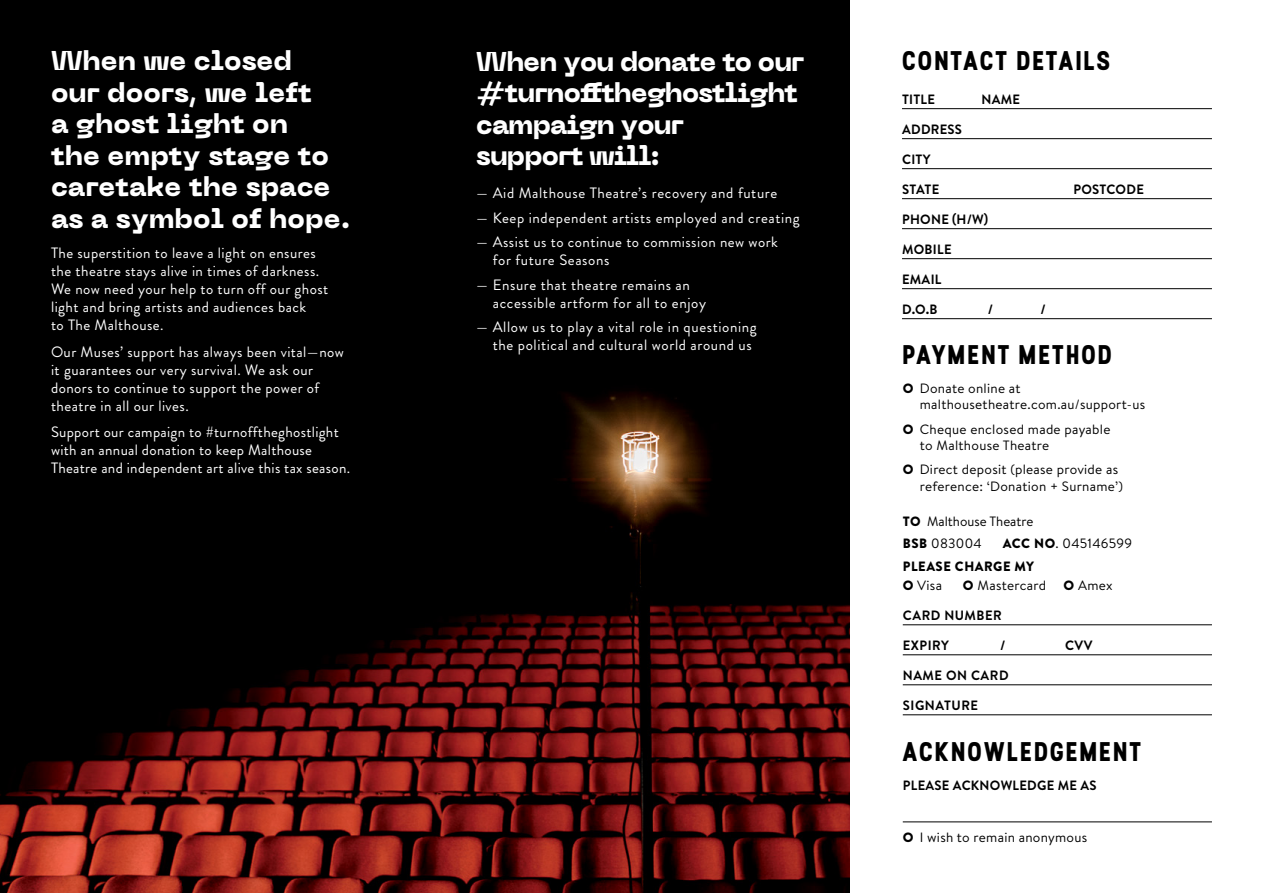
<style>
.page{position:relative;width:1263px;height:893px;background:#fff}
.page>*{position:absolute;margin:0;border:0;box-sizing:border-box;transform-origin:0 0}
.t1{font:800 27px/31.5px "Neue Machina";color:#fff}
.t2{font:800 27px/31.5px "Neue Machina";letter-spacing:-.03em;color:#fff}
.t3{font:700 27px "Stellar";letter-spacing:.05em;color:#000}
.t4{font:15px/18px "Brandon Grotesque";letter-spacing:.03em;color:#fff}
.t5{font:13.5px/16.2px "Brandon Text";letter-spacing:.02em;color:#000}
.t6{font:700 13.5px "Brandon Text";letter-spacing:.02em;color:#000}
.t7{font:900 13.5px/22.2px "Brandon Text";letter-spacing:.04em;color:#000}
.t8{font:700 13.5px "Brandon Text";letter-spacing:.04em;color:#000}
.t9{font:13.5px/22.2px "Brandon Text";color:#000}
.s1{font-weight:900}
.s2{font-weight:400}
</style>
<div class="page">
<img style="left:0;top:0;width:850px;height:893px">
<hr style="left:902px;top:108px;width:310px;height:1px;background:#000">
<hr style="left:902px;top:138px;width:310px;height:1px;background:#000">
<hr style="left:902px;top:168px;width:310px;height:1px;background:#000">
<hr style="left:902px;top:198px;width:310px;height:1px;background:#000">
<hr style="left:902px;top:228px;width:310px;height:1px;background:#000">
<hr style="left:902px;top:258px;width:310px;height:1px;background:#000">
<hr style="left:902px;top:288px;width:310px;height:1px;background:#000">
<hr style="left:902px;top:318px;width:310px;height:1px;background:#000">
<hr style="left:903px;top:624px;width:309px;height:1px;background:#000">
<hr style="left:903px;top:654px;width:309px;height:1px;background:#000">
<hr style="left:903px;top:684px;width:309px;height:1px;background:#000">
<hr style="left:903px;top:714px;width:309px;height:1px;background:#000">
<hr style="left:903px;top:822px;width:309px;height:1px;background:#000">
<h1 class="t1" style="left:51px;top:46px;width:301px">When we closed<br>our doors, we left<br>a ghost light on<br>the empty stage to caretake the space as a symbol of hope.</h1>
<p class="t4" style="left:51px;top:244px;width:279px">The superstition to leave a light on ensures the theatre stays alive in times of darkness.<br>We now need your help to turn off our ghost light and bring artists and audiences back<br>to The Malthouse.</p>
<p class="t4" style="left:51px;top:343px;width:294px">Our Muses’ support has always been vital—now it guarantees our very survival. We ask our donors to continue to support the power of theatre in all our lives.</p>
<p class="t4" style="left:51px;top:423px;width:301px">Support our campaign to #turnofftheghostlight with an annual donation to keep Malthouse<br>Theatre and independent art alive this tax season.</p>
<h1 class="t2" style="left:476px;top:47px;width:329px">When you donate to our #turnofftheghostlight campaign your<br>support will:</h1>
<p class="t4" style="left:476px;top:184px;width:303px">— Aid Malthouse Theatre’s recovery and future</p>
<p class="t4" style="left:476px;top:209px;width:325px">— Keep independent artists employed and creating</p>
<p class="t4" style="left:493px;top:233px;width:287px;text-indent:-16px">— Assist us to continue to commission new work for future Seasons</p>
<p class="t4" style="left:493px;top:276px;width:215px;text-indent:-16px">— Ensure that theatre remains an accessible artform for all to enjoy</p>
<p class="t4" style="left:493px;top:318px;width:265px;text-indent:-16px">— Allow us to play a vital role in questioning the political and cultural world around us</p>
<h1 class="t3" style="left:902px;top:43px;width:211px">CONTACT DETAILS</h1>
<p class="t6" style="left:902px;top:90px;width:34px">TITLE</p>
<p class="t6" style="left:981px;top:90px;width:40px">NAME</p>
<p class="t6" style="left:902px;top:120px;width:61px">ADDRESS</p>
<p class="t6" style="left:902px;top:150px;width:30px">CITY</p>
<p class="t6" style="left:902px;top:180px;width:39px">STATE</p>
<p class="t6" style="left:1073px;top:180px;width:72px">POSTCODE</p>
<p class="t6" style="left:902px;top:210px;width:88px">PHONE (H/W)</p>
<p class="t6" style="left:902px;top:240px;width:51px">MOBILE</p>
<p class="t6" style="left:902px;top:270px;width:41px">EMAIL</p>
<p class="t6" style="left:902px;top:300px;width:37px">D.O.B</p>
<p class="t6" style="left:988px;top:300px;width:7px">/</p>
<p class="t6" style="left:1040px;top:300px;width:7px">/</p>
<h1 class="t3" style="left:903px;top:337px;width:212px">PAYMENT METHOD</h1>
<p class="t5" style="left:920px;top:379px;width:227px;text-indent:-17px"><span class="s1">O</span> Donate online at malthousetheatre.com.au/support-us</p>
<p class="t5" style="left:920px;top:420px;width:192px;text-indent:-17px"><span class="s1">O</span> Cheque enclosed made payable to Malthouse Theatre</p>
<p class="t5" style="left:920px;top:461px;width:205px;text-indent:-17px"><span class="s1">O</span> Direct deposit (please provide as reference: ‘Donation + Surname’)</p>
<p class="t9" style="left:903px;top:510px;width:132px"><span class="s1">TO</span> Malthouse Theatre<br><span class="s1">BSB</span> 083004</p>
<p class="t7" style="left:903px;top:532px;width:231px;text-indent:100px">ACC NO<span class="s2">. 045146599<br></span>PLEASE CHARGE MY</p>
<p class="t5" style="left:903px;top:577px;width:41px"><span class="s1">O</span> Visa</p>
<p class="t5" style="left:963px;top:577px;width:85px"><span class="s1">O</span> Mastercard</p>
<p class="t5" style="left:1063px;top:577px;width:51px"><span class="s1">O</span> Amex</p>
<p class="t8" style="left:903px;top:606px;width:101px">CARD NUMBER</p>
<p class="t6" style="left:903px;top:636px;width:48px">EXPIRY</p>
<p class="t6" style="left:1000px;top:636px;width:7px">/</p>
<p class="t6" style="left:1065px;top:636px;width:29px">CVV</p>
<p class="t8" style="left:903px;top:666px;width:107px">NAME ON CARD</p>
<p class="t8" style="left:903px;top:696px;width:77px">SIGNATURE</p>
<h1 class="t3" style="left:903px;top:734px;width:241px">ACKNOWLEDGEMENT</h1>
<p class="t6" style="left:903px;top:776px;width:195px">PLEASE ACKNOWLEDGE ME AS</p>
<p class="t5" style="left:903px;top:829px;width:186px"><span class="s1">O</span> I wish to remain anonymous</p>
</div>
